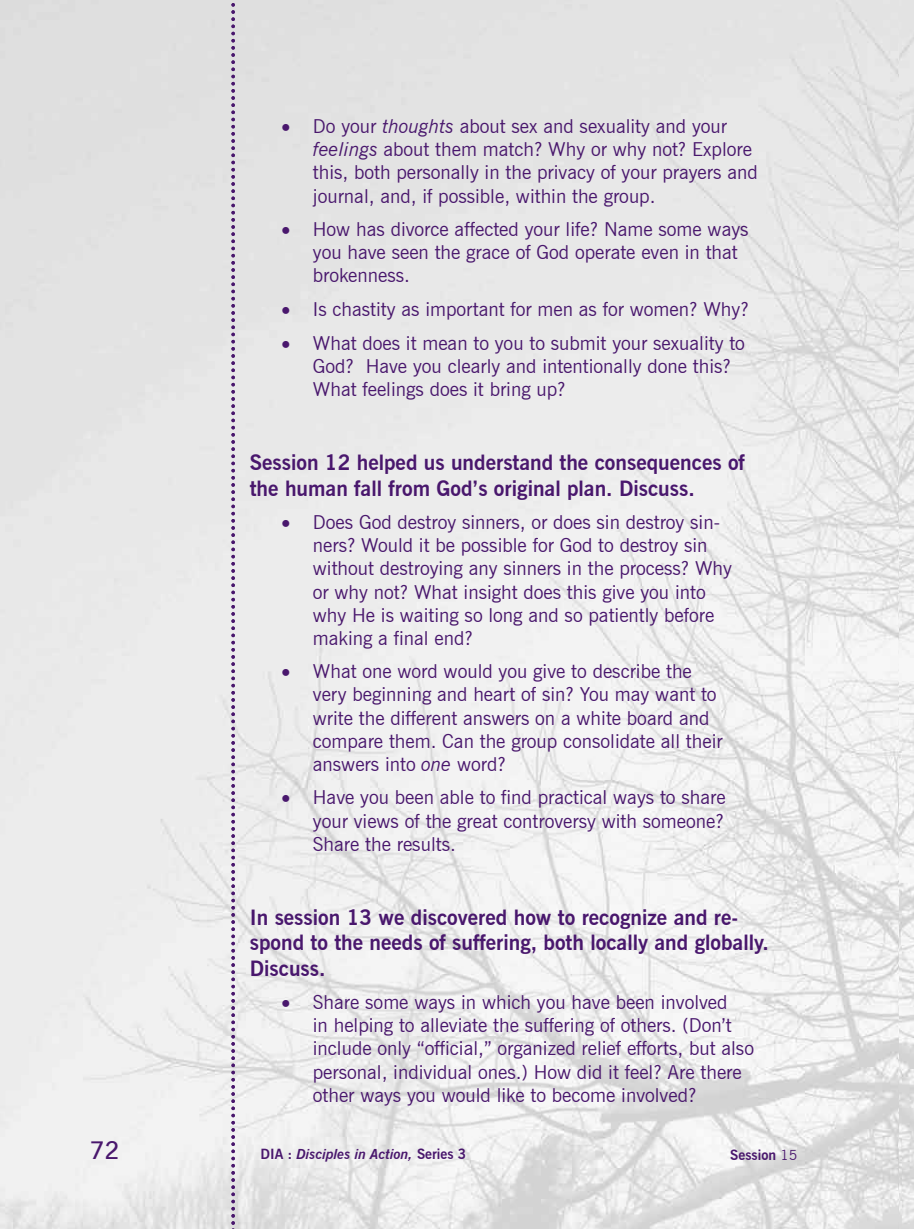
<style>
.page{position:relative;width:914px;height:1229px;background:#fff}
.page>*{position:absolute;margin:0;border:0;box-sizing:border-box;transform-origin:0 0}
.t1{font:600 24.5px "News Gothic BT";color:#49176d}
.t2{font:700 21px/25.2px "News Gothic BT";color:#49176d}
.t3{font:19.25px/23.1px "News Gothic BT";color:#49176d}
.t4{font:italic 700 14px "News Gothic BT";color:#49176d}
.t5{font:700 14px "News Gothic BT";color:#49176d}
.s1{font-style:italic}
.s2{font-style:normal}
.s3{font-weight:400}
</style>
<div class="page">
<img style="left:0;top:0;width:914px;height:1228px">
<svg style="left:231px;top:0;width:4px;height:1229px;background:#a894b7"></svg>
<p class="t3" style="left:313px;top:115px;width:446px;text-indent:-31px">• Do your <span class="s1">thoughts</span> about sex and sexuality and your <span class="s1">feelings</span> about them match? Why or why not? Explore this, both personally in the privacy of your prayers and journal, and, if possible, within the group.</p>
<p class="t3" style="left:313px;top:218px;width:437px;text-indent:-31px">• How has divorce affected your life? Name some ways you have seen the grace of God operate even in that brokenness.</p>
<p class="t3" style="left:281px;top:297px;width:469px">• Is chastity as important for men as for women? Why?</p>
<p class="t3" style="left:313px;top:331px;width:433px;text-indent:-31px">• What does it mean to you to submit your sexuality to<br>God? Have you clearly and intentionally done this?<br>What feelings does it bring up?</p>
<p class="t2" style="left:250px;top:450px;width:496px">Session 12 helped us understand the consequences of the human fall from God’s original plan. Discuss.</p>
<p class="t3" style="left:313px;top:510px;width:420px;text-indent:-31px">• Does God destroy sinners, or does sin destroy sin&shy;ners? Would it be possible for God to destroy sin without destroying any sinners in the process? Why or why not? What insight does this give you into why He is waiting so long and so patiently before making a final end?</p>
<p class="t3" style="left:313px;top:660px;width:411px;text-indent:-31px">• What one word would you give to describe the very beginning and heart of sin? You may want to write the different answers on a white board and compare them. Can the group consolidate all their answers into <span class="s1">one</span> word?</p>
<p class="t3" style="left:313px;top:786px;width:414px;text-align:justify;text-indent:-31px">• Have you been able to find practical ways to share your views of the great controversy with someone?<br>Share the results.</p>
<p class="t2" style="left:250px;top:905px;width:520px">In session 13 we discovered how to recognize and re&shy;spond to the needs of suffering, both locally and globally.<br>Discuss.</p>
<p class="t3" style="left:313px;top:990px;width:442px;text-indent:-31px">• Share some ways in which you have been involved<br>in helping to alleviate the suffering of others. (Don’t include only “official,” organized relief efforts, but also personal, individual ones.) How did it feel? Are there other ways you would like to become involved?</p>
<p class="t1" style="left:90px;top:1135px;width:31px">72</p>
<p class="t4" style="left:261px;top:1145px;width:207px"><span class="s2">DIA :</span> Disciples in Action, <span class="s2">Series 3</span></p>
<p class="t5" style="left:730px;top:1146px;width:69px">Session <span class="s3">15</span></p>
</div>
